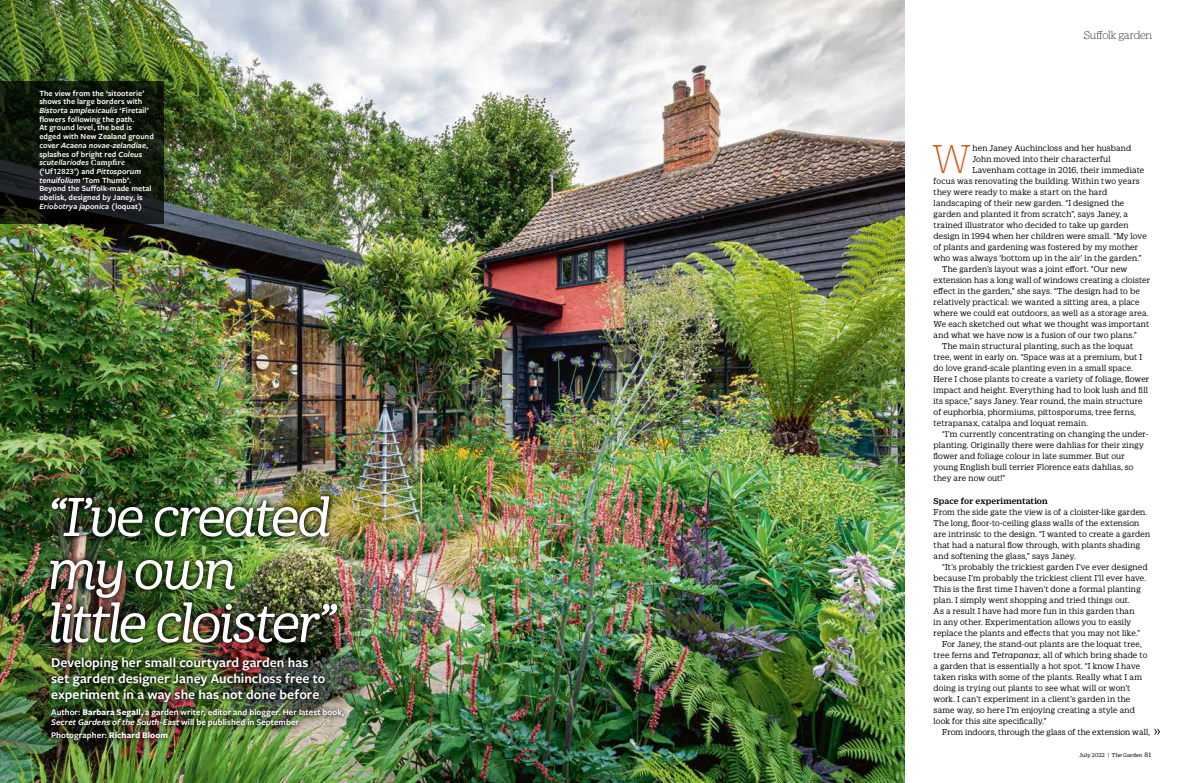
<style>
.page{position:relative;width:1191px;height:783px;background:#fff}
.page>*{position:absolute;margin:0;border:0;box-sizing:border-box;transform-origin:0 0}
.t1{font:italic 59.5px/53px "Duplicate Ionic";letter-spacing:-.045em;color:#fff}
.t2{font:100 43.7px "Duplicate Ionic";color:#cf5715}
.t3{font:600 14px/16px "Freight Sans Pro";color:#fff}
.t4{font:100 12px "Duplicate Ionic";letter-spacing:-.02em;color:#000}
.t5{font:9.2px/11px "Duplicate Ionic";letter-spacing:.005em;color:#000}
.t6{font:500 9.2px "Duplicate Ionic";letter-spacing:.005em;color:#000}
.t7{font:600 9px/10px "Freight Sans Pro";letter-spacing:.005em;color:#fff}
.t8{font:600 8.2px/8.7px "Freight Sans Pro";letter-spacing:.01em;color:#fff}
.t9{font:6px "Duplicate Ionic";letter-spacing:.005em;color:#000}
.s1{font-style:italic}
.s2{font-family:"Freight Text Pro";font-weight:700}
.s3{font-weight:700}
.s4{font-size:7px}
</style>
<div class="page">
<img style="left:0;top:0;width:904px;height:782px">
<svg style="left:1154px;top:728px;width:6px;height:6px"></svg>
<svg style="left:0;top:81px;width:164px;height:142px;background:#11170e"></svg>
<div style="left:44px;top:489px;width:299px;height:159px;background:#000;opacity:.75"></div>
<div style="left:45px;top:651px;width:305px;height:95px;background:#000;opacity:.75"></div>
<p class="t8" style="left:39px;top:88px;width:116px">The view from the ‘sitooterie’ shows the large borders with<br><span class="s1">Bistorta amplexicaulis</span> ‘Firetail’ flowers following the path.<br>At ground level, the bed is edged with New Zealand ground cove<span class="s1">r Acaena novae-zelandiae</span>, splashes of bright red <span class="s1">Coleus scutellariodes</span> <span class="s2">Campfire </span>(‘Uf12823’) and <span class="s1">Pittosporum tenuifolium</span> ‘Tom Thumb’.<br>Beyond the Suffolk-made metal obelisk, designed by Janey, is<br><span class="s1">Eriobotrya japonica (</span>loquat<span class="s1">)</span></p>
<h1 class="t1" style="left:46px;top:485px;width:290px">“I’ve created my own little cloister”</h1>
<h3 class="t3" style="left:51px;top:654px;width:276px">Developing her small courtyard garden has set garden designer Janey Auchincloss free to experiment in a way she has not done before</h3>
<p class="t7" style="left:51px;top:706px;width:294px">Author: <span class="s3">Barbara Segall,</span> a garden writer, editor and blogger. Her latest book,<br><span class="s1">Secret Gardens of the South-East</span> will be published in September</p>
<p class="t7" style="left:51px;top:729px;width:118px">Photographer: <span class="s3">Richard Bloom</span></p>
<h3 class="t4" style="left:1083px;top:27px;width:70px">Suffolk garden</h3>
<h2 class="t2" style="left:932px;top:132px;width:41px">W</h2>
<p class="t5" style="left:972px;top:142px;width:160px">hen Janey Auchincloss and her husband</p>
<p class="t5" style="left:972px;top:153px;width:140px">John moved into their characterful</p>
<p class="t5" style="left:972px;top:164px;width:173px">Lavenham cottage in 2016, their immediate</p>
<p class="t5" style="left:933px;top:175px;width:208px">focus was renovating the building. Within two years</p>
<p class="t5" style="left:933px;top:186px;width:175px">they were ready to make a start on the hard</p>
<p class="t5" style="left:933px;top:197px;width:192px">landscaping of their new garden. “I designed the</p>
<p class="t5" style="left:933px;top:208px;width:196px">garden and planted it from scratch”, says Janey, a</p>
<p class="t5" style="left:933px;top:219px;width:196px">trained illustrator who decided to take up garden</p>
<p class="t5" style="left:933px;top:230px;width:215px">design in 1994 when her children were small. “My love</p>
<p class="t5" style="left:933px;top:241px;width:206px">of plants and gardening was fostered by my mother</p>
<p class="t5" style="left:933px;top:252px;width:209px">who was always ‘bottom up in the air’ in the garden.”</p>
<p class="t5" style="left:942px;top:263px;width:187px">The garden’s layout was a joint effort. “Our new</p>
<p class="t5" style="left:933px;top:274px;width:218px">extension has a long wall of windows creating a cloister</p>
<p class="t5" style="left:933px;top:285px;width:208px">effect in the garden,” she says. “The design had to be</p>
<p class="t5" style="left:933px;top:296px;width:208px">relatively practical: we wanted a sitting area, a place</p>
<p class="t5" style="left:933px;top:307px;width:216px">where we could eat outdoors, as well as a storage area.</p>
<p class="t5" style="left:933px;top:318px;width:217px">We each sketched out what we thought was important</p>
<p class="t5" style="left:933px;top:329px;width:205px">and what we have now is a fusion of our two plans.”</p>
<p class="t5" style="left:942px;top:340px;width:193px">The main structural planting, such as the loquat</p>
<p class="t5" style="left:933px;top:351px;width:210px">tree, went in early on. “Space was at a premium, but I</p>
<p class="t5" style="left:933px;top:362px;width:201px">do love grand-scale planting even in a small space.</p>
<p class="t5" style="left:933px;top:373px;width:217px">Here I chose plants to create a variety of foliage, flower</p>
<p class="t5" style="left:933px;top:384px;width:216px">impact and height. Everything had to look lush and fill</p>
<p class="t5" style="left:933px;top:395px;width:211px">its space,” says Janey. Year round, the main structure</p>
<p class="t5" style="left:933px;top:406px;width:204px">of euphorbia, phormiums, pittosporums, tree ferns,</p>
<p class="t5" style="left:933px;top:417px;width:156px">tetrapanax, catalpa and loquat remain.</p>
<p class="t5" style="left:942px;top:428px;width:207px">“I’m currently concentrating on changing the under-</p>
<p class="t5" style="left:933px;top:439px;width:212px">planting. Originally there were dahlias for their zingy</p>
<p class="t5" style="left:933px;top:450px;width:193px">flower and foliage colour in late summer. But our</p>
<p class="t5" style="left:933px;top:461px;width:202px">young English bull terrier Florence eats dahlias, so</p>
<p class="t5" style="left:933px;top:472px;width:73px">they are now out!”</p>
<p class="t6" style="left:933px;top:494px;width:115px">Space for experimentation</p>
<p class="t5" style="left:933px;top:505px;width:218px">From the side gate the view is of a cloister-like garden.<br>The long, floor-to-ceiling glass walls of the extension are intrinsic to the design. “I wanted to create a garden that had a natural flow through, with plants shading and softening the glass,” says Janey.</p>
<p class="t5" style="left:942px;top:560px;width:207px">“It’s probably the trickiest garden I’ve ever designed</p>
<p class="t5" style="left:933px;top:571px;width:214px">because I’m probably the trickiest client I’ll ever have.</p>
<p class="t5" style="left:933px;top:582px;width:208px">This is the first time I haven’t done a formal planting</p>
<p class="t5" style="left:933px;top:593px;width:198px">plan. I simply went shopping and tried things out.</p>
<p class="t5" style="left:933px;top:604px;width:202px">As a result I have had more fun in this garden than</p>
<p class="t5" style="left:933px;top:615px;width:199px">in any other. Experimentation allows you to easily</p>
<p class="t5" style="left:933px;top:626px;width:208px">replace the plants and effects that you may not like.”</p>
<p class="t5" style="left:942px;top:637px;width:201px">For Janey, the stand-out plants are the loquat tree,</p>
<p class="t5" style="left:933px;top:648px;width:215px">tree ferns and <span class="s1">Tetrapanax</span>, all of which bring shade to</p>
<p class="t5" style="left:933px;top:659px;width:208px">a garden that is essentially a hot spot. “I know I have</p>
<p class="t5" style="left:933px;top:670px;width:210px">taken risks with some of the plants. Really what I am</p>
<p class="t5" style="left:933px;top:681px;width:198px">doing is trying out plants to see what will or won’t</p>
<p class="t5" style="left:933px;top:692px;width:198px">work. I can’t experiment in a client’s garden in the</p>
<p class="t5" style="left:933px;top:703px;width:203px">same way, so here I’m enjoying creating a style and</p>
<p class="t5" style="left:933px;top:714px;width:115px">look for this site specifically.”</p>
<p class="t5" style="left:942px;top:725px;width:209px">From indoors, through the glass of the extension wall,</p>
<p class="t9" style="left:1079px;top:750px;width:73px">July 2022 | The Garden <span class="s4">81</span></p>
</div>
